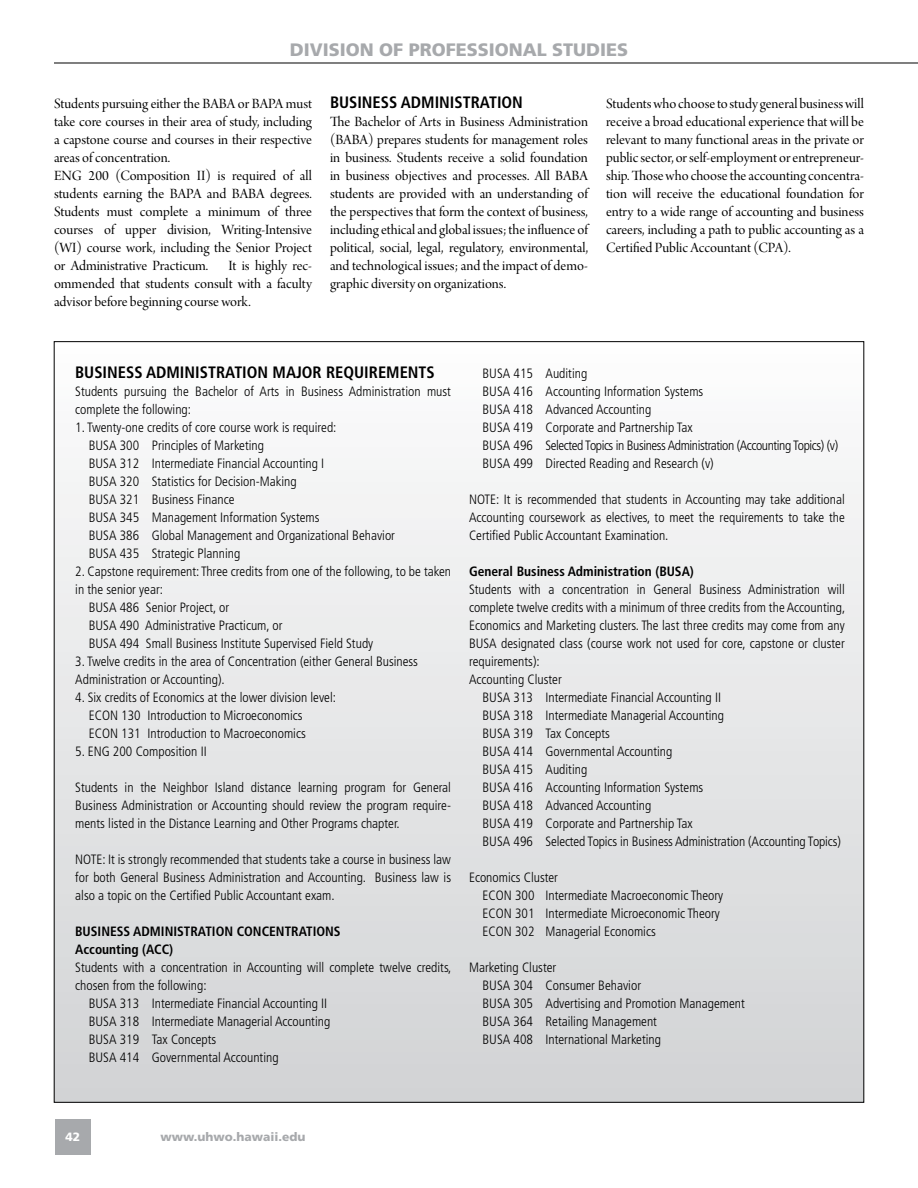
<style>
.page{position:relative;width:918px;height:1188px;background:#fff}
.page>*{position:absolute;margin:0;border:0;box-sizing:border-box;transform-origin:0 0}
.t1{font:900 18px "Frutiger LT Std";color:#a7a9ac}
.t2{font:700 condensed 16.5px "Frutiger LT Std";color:#000}
.t3{font:15px/18px "Arno Pro Display";color:#000;text-align:justify}
.t4{font:300 condensed 13.5px/18px "Frutiger LT Std";color:#000}
.t5{font:700 condensed 13.5px/18px "Frutiger LT Std";color:#000}
.t6{font:900 12px "Frutiger LT Std";color:#a7a9ac}
.t7{font:900 12px "Frutiger LT Std";color:#fff}
</style>
<div class="page">
<div style="left:56px;top:1119px;width:36px;height:36px;background:#a7a9ac"></div>
<hr style="left:54px;top:63px;width:864px;height:1px;background:#000">
<div style="left:54px;top:342px;width:810px;height:760px;background:linear-gradient(to bottom,#fcfdfd,#d1d3d4)"></div>
<h1 class="t1" style="left:290px;top:39px;width:340px">DIVISION OF PROFESSIONAL STUDIES</h1>
<p class="t3" style="left:54px;top:96px;width:260px;text-align:left">Students pursuing either the BABA or BAPA must take core courses in their area of study, including a capstone course and courses in their respective areas of concentration.<br>ENG 200 (Composition II) is required of all students earning the BAPA and BABA degrees.<br>Students must complete a minimum of three courses of upper division, Writing-Intensive (WI) course work, including the Senior Project or Administrative Practicum.</p>
<p class="t3" style="left:54px;top:258px;width:259px;text-indent:175px">It is highly rec&shy;ommended that students consult with a faculty advisor before beginning course work.</p>
<p class="t2" style="left:330px;top:92px;width:194px">BUSINESS ADMINISTRATION</p>
<p class="t3" style="left:330px;top:114px;width:260px">The Bachelor of Arts in Business Administration (BABA) prepares students for management roles in business. Students receive a solid foundation in business objectives and processes. All BABA students are provided with an understanding of the perspectives that form the context of business, including ethical and global issues; the influence of political, social, legal, regulatory, environmental, and technological issues; and the impact of demo&shy;graphic diversity on organizations.</p>
<p class="t3" style="left:606px;top:96px;width:260px">Students who choose to study general business will receive a broad educational experience that will be relevant to many functional areas in the private or public sector, or self-employment or entrepreneur&shy;ship. Those who choose the accounting concentra&shy;tion will receive the educational foundation for entry to a wide range of accounting and business careers, including a path to public accounting as a Certified Public Accountant (CPA).</p>
<p class="t2" style="left:75px;top:362px;width:361px">BUSINESS ADMINISTRATION MAJOR REQUIREMENTS</p>
<p class="t4" style="left:75px;top:383px;width:377px">Students pursuing the Bachelor of Arts in Business Administration must complete the following:</p>
<p class="t4" style="left:89px;top:419px;width:308px;text-indent:-14px">1. Twenty-one credits of core course work is required:<br>BUSA 300 Principles of Marketing<br>BUSA 312 Intermediate Financial Accounting I<br>BUSA 320 Statistics for Decision-Making<br>BUSA 321 Business Finance<br>BUSA 345 Management Information Systems<br>BUSA 386 Global Management and Organizational Behavior BUSA 435 Strategic Planning</p>
<p class="t4" style="left:75px;top:562px;width:377px">2. Capstone requirement: Three credits from one of the following, to be taken</p>
<p class="t4" style="left:75px;top:580px;width:89px">in the senior year:</p>
<p class="t4" style="left:89px;top:598px;width:142px">BUSA 486 Senior Project, or</p>
<p class="t4" style="left:89px;top:616px;width:195px">BUSA 490 Administrative Practicum, or</p>
<p class="t4" style="left:89px;top:634px;width:286px">BUSA 494 Small Business Institute Supervised Field Study</p>
<p class="t4" style="left:75px;top:652px;width:344px">3. Twelve credits in the area of Concentration (either General Business<br>Administration or Accounting).</p>
<p class="t4" style="left:89px;top:688px;width:249px;text-indent:-14px">4. Six credits of Economics at the lower division level:<br>ECON 130 Introduction to Microeconomics<br>ECON 131 Introduction to Macroeconomics</p>
<p class="t4" style="left:75px;top:742px;width:133px">5. ENG 200 Composition II</p>
<p class="t4" style="left:75px;top:778px;width:377px;text-align:justify">Students in the Neighbor Island distance learning program for General Business Administration or Accounting should review the program require&shy;ments listed in the Distance Learning and Other Programs chapter.</p>
<p class="t4" style="left:75px;top:850px;width:377px;text-align:justify">NOTE: It is strongly recommended that students take a course in business law for both General Business Administration and Accounting. Business law is also a topic on the Certified Public Accountant exam.</p>
<p class="t5" style="left:75px;top:922px;width:267px">BUSINESS ADMINISTRATION CONCENTRATIONS<br>Accounting (ACC)</p>
<p class="t4" style="left:75px;top:958px;width:378px">Students with a concentration in Accounting will complete twelve credits,</p>
<p class="t4" style="left:75px;top:976px;width:133px">chosen from the following:</p>
<p class="t4" style="left:89px;top:994px;width:240px">BUSA 313 Intermediate Financial Accounting II</p>
<p class="t4" style="left:89px;top:1012px;width:243px">BUSA 318 Intermediate Managerial Accounting</p>
<p class="t4" style="left:89px;top:1030px;width:129px">BUSA 319 Tax Concepts</p>
<p class="t4" style="left:89px;top:1048px;width:191px">BUSA 414 Governmental Accounting</p>
<p class="t4" style="left:483px;top:364px;width:357px">BUSA 415 Auditing<br>BUSA 416 Accounting Information Systems<br>BUSA 418 Advanced Accounting<br>BUSA 419 Corporate and Partnership Tax<br>BUSA 496 Selected Topics in Business Administration (Accounting Topics) (v)<br>BUSA 499 Directed Reading and Research (v)</p>
<p class="t4" style="left:469px;top:490px;width:377px;text-align:justify">NOTE: It is recommended that students in Accounting may take additional Accounting coursework as electives, to meet the requirements to take the Certified Public Accountant Examination.</p>
<p class="t5" style="left:469px;top:562px;width:226px">General Business Administration (BUSA)</p>
<p class="t4" style="left:469px;top:580px;width:377px">Students with a concentration in General Business Administration will</p>
<p class="t4" style="left:469px;top:598px;width:378px">complete twelve credits with a minimum of three credits from the Accounting,</p>
<p class="t4" style="left:469px;top:616px;width:377px">Economics and Marketing clusters. The last three credits may come from any</p>
<p class="t4" style="left:469px;top:634px;width:377px">BUSA designated class (course work not used for core, capstone or cluster</p>
<p class="t4" style="left:469px;top:652px;width:72px">requirements):</p>
<p class="t4" style="left:469px;top:670px;width:94px">Accounting Cluster</p>
<p class="t4" style="left:483px;top:688px;width:240px">BUSA 313 Intermediate Financial Accounting II</p>
<p class="t4" style="left:483px;top:706px;width:243px">BUSA 318 Intermediate Managerial Accounting</p>
<p class="t4" style="left:483px;top:724px;width:129px">BUSA 319 Tax Concepts</p>
<p class="t4" style="left:483px;top:742px;width:191px">BUSA 414 Governmental Accounting</p>
<p class="t4" style="left:483px;top:760px;width:106px">BUSA 415 Auditing</p>
<p class="t4" style="left:483px;top:778px;width:222px">BUSA 416 Accounting Information Systems</p>
<p class="t4" style="left:483px;top:796px;width:170px">BUSA 418 Advanced Accounting</p>
<p class="t4" style="left:483px;top:814px;width:212px">BUSA 419 Corporate and Partnership Tax</p>
<p class="t4" style="left:483px;top:832px;width:360px">BUSA 496 Selected Topics in Business Administration (Accounting Topics)</p>
<p class="t4" style="left:483px;top:868px;width:242px;text-indent:-14px">Economics Cluster<br>ECON 300 Intermediate Macroeconomic Theory ECON 301 Intermediate Microeconomic Theory ECON 302 Managerial Economics</p>
<p class="t4" style="left:483px;top:958px;width:264px;text-indent:-14px">Marketing Cluster<br>BUSA 304 Consumer Behavior<br>BUSA 305 Advertising and Promotion Management<br>BUSA 364 Retailing Management<br>BUSA 408 International Marketing</p>
<p class="t7" style="left:65px;top:1130px;width:16px">42</p>
<p class="t6" style="left:160px;top:1130px;width:147px">www.uhwo.hawaii.edu</p>
</div>
